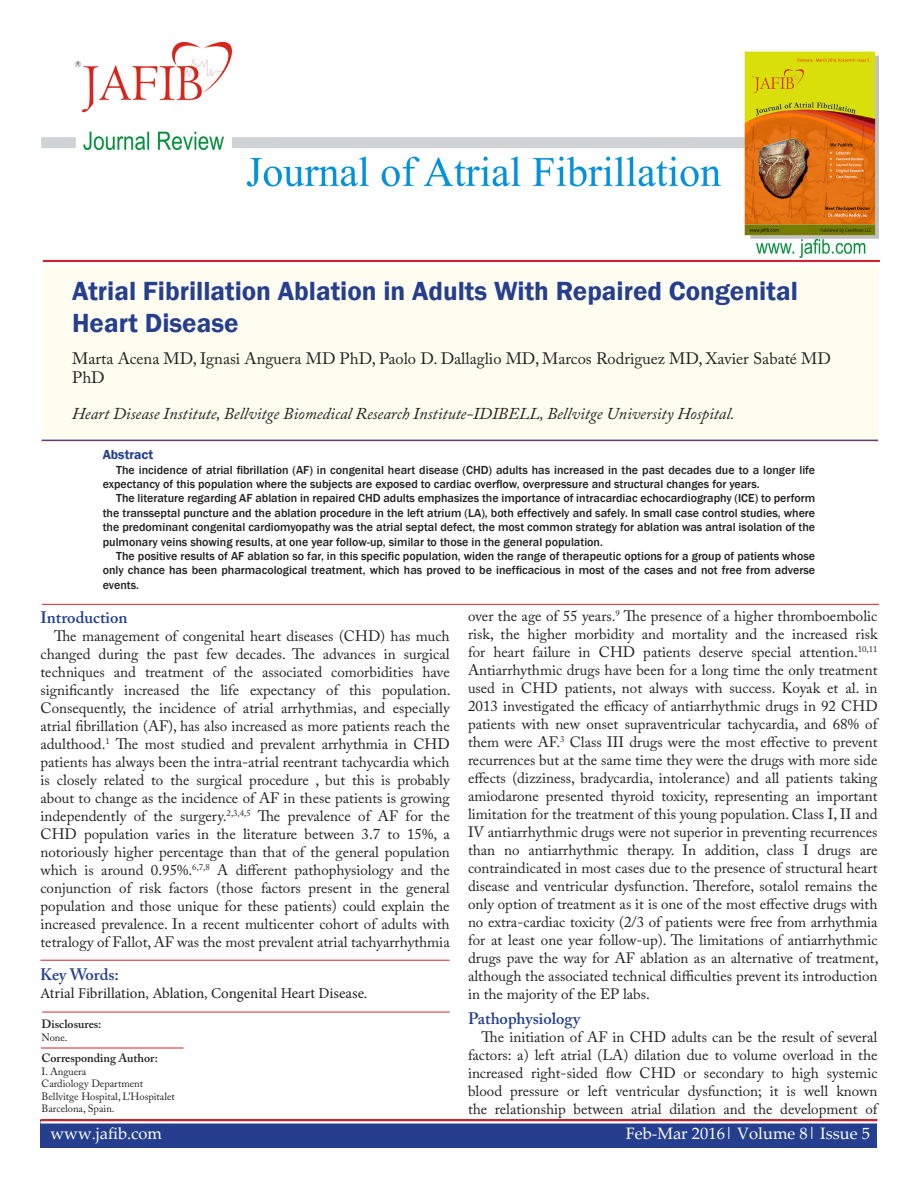
<style>
.page{position:relative;width:918px;height:1188px;background:#fff}
.page>*{position:absolute;margin:0;border:0;box-sizing:border-box;transform-origin:0 0}
._05_Article_Title{font:600 27px/32.4px "Franklin Gothic";color:#253f8e}
._07_Author_Affiliati{font:italic 16.5px "Adobe Caslon Pro";color:#231f20}
._06_Author_block{font:16.5px/19.8px "Adobe Caslon Pro";color:#231f20}
.white_header_for_blu{font:16.5px "Palatino Linotype";color:#fff}
._11_Body_Header{font:600 16.5px "Adobe Caslon Pro";color:#253f8e}
._10_Body_Text{font:600 16.5px "Adobe Caslon Pro";color:#253f8e}
._10_Body_Text-2{font:15px/18px "Adobe Caslon Pro";color:#231f20;text-align:justify}
.t1{font:15px "Minion Pro";color:#231f20}
._08_Abstract_Header{font:600 13.5px "Franklin Gothic";color:#253f8e}
._09_Abstract_Body{font:500 12px/14.4px "Franklin Gothic";color:#231f20;text-align:justify}
._13_small_text_for_h{font:600 12px "Adobe Caslon Pro";color:#231f20}
._14_Small_text_heade{font:600 12px "Adobe Caslon Pro";color:#231f20}
._13_small_text_for_h-2{font:10.5px "Adobe Caslon Pro";color:#231f20}
</style>
<div class="page">
<div style="left:42px;top:267px;width:837px;height:173px;background:#fefdf0"></div>
<hr style="left:42px;top:604px;width:837px;height:1px;background:#d1232a">
<hr style="left:42px;top:440px;width:836px;height:1px;background:#253f8e">
<hr style="left:42px;top:1012px;width:408px;height:1px;background:#d1232a">
<hr style="left:41px;top:1048px;width:143px;height:1px;background:#d1232a">
<hr style="left:40px;top:960px;width:410px;height:1px;background:#d1232a">
<div style="left:40px;top:1120px;width:838px;height:28px;background:#253f8e"></div>
<hr style="left:40px;top:1119px;width:838px;height:2px;background:#d1232a">
<hr style="left:40px;top:1121px;width:838px;height:3px;background:#fff">
<img style="left:42px;top:42px;width:837px;height:215px">
<hr style="left:43px;top:260px;width:837px;height:2px;background:#d1232a">
<p class="_05_Article_Title" style="left:72px;top:275px;width:727px">Atrial Fibrillation Ablation in Adults With Repaired Congenital<br>Heart Disease</p>
<p class="_06_Author_block" style="left:72px;top:348px;width:760px">Marta Acena MD, Ignasi Anguera MD PhD, Paolo D. Dallaglio MD, Marcos Rodriguez MD, Xavier Sabaté MD<br>PhD</p>
<p class="_07_Author_Affiliati" style="left:72px;top:403px;width:664px">Heart Disease Institute, Bellvitge Biomedical Research Institute-IDIBELL, Bellvitge University Hospital.</p>
<p class="_08_Abstract_Header" style="left:103px;top:446px;width:52px">Abstract</p>
<p class="_09_Abstract_Body" style="left:103px;top:462px;width:714px;text-indent:14px">The incidence of atrial fibrillation (AF) in congenital heart disease (CHD) adults has increased in the past decades due to a longer life expectancy of this population where the subjects are exposed to cardiac overflow, overpressure and structural changes for years.</p>
<p class="_09_Abstract_Body" style="left:103px;top:491px;width:714px;text-indent:14px">The literature regarding AF ablation in repaired CHD adults emphasizes the importance of intracardiac echocardiography (ICE) to perform the transseptal puncture and the ablation procedure in the left atrium (LA), both effectively and safely. In small case control studies, where the predominant congenital cardiomyopathy was the atrial septal defect, the most common strategy for ablation was antral isolation of the pulmonary veins showing results, at one year follow-up, similar to those in the general population.</p>
<p class="_09_Abstract_Body" style="left:103px;top:549px;width:714px;text-indent:14px">The positive results of AF ablation so far, in this specific population, widen the range of therapeutic options for a group of patients whose only chance has been pharmacological treatment, which has proved to be inefficacious in most of the cases and not free from adverse events.</p>
<p class="_11_Body_Header" style="left:40px;top:608px;width:89px">Introduction</p>
<p class="_10_Body_Text-2" style="left:40px;top:627px;width:412px;text-indent:14px">The management of congenital heart diseases (CHD) has much changed during the past few decades. The advances in surgical techniques and treatment of the associated comorbidities have significantly increased the life expectancy of this population.<br>Consequently, the incidence of atrial arrhythmias, and especially atrial fibrillation (AF), has also increased as more patients reach the adulthood.<sup>1</sup> The most studied and prevalent arrhythmia in CHD patients has always been the intra-atrial reentrant tachycardia which is closely related to the surgical procedure , but this is probably about to change as the incidence of AF in these patients is growing independently of the surgery.<sup>2,3,4,5</sup> The prevalence of AF for the CHD population varies in the literature between 3.7 to 15%, a notoriously higher percentage than that of the general population which is around 0.95%.<sup>6,7,8</sup> A different pathophysiology and the conjunction of risk factors (those factors present in the general population and those unique for these patients) could explain the increased prevalence. In a recent multicenter cohort of adults with tetralogy of Fallot, AF was the most prevalent atrial tachyarrhythmia</p>
<p class="_11_Body_Header" style="left:40px;top:965px;width:80px">Key Words:</p>
<p class="t1" style="left:40px;top:983px;width:329px">Atrial Fibrillation, Ablation, Congenital Heart Disease.</p>
<p class="_14_Small_text_heade" style="left:42px;top:1017px;width:62px">Disclosures:</p>
<p class="_13_small_text_for_h-2" style="left:42px;top:1031px;width:28px">None.</p>
<p class="_13_small_text_for_h" style="left:42px;top:1051px;width:118px">Corresponding Author:</p>
<p class="_13_small_text_for_h-2" style="left:42px;top:1065px;width:46px">I. Anguera</p>
<p class="_13_small_text_for_h-2" style="left:42px;top:1077px;width:103px">Cardiology Department</p>
<p class="_13_small_text_for_h-2" style="left:42px;top:1090px;width:135px">Bellvitge Hospital, L’Hospitalet</p>
<p class="_13_small_text_for_h-2" style="left:42px;top:1103px;width:75px">Barcelona, Spain.</p>
<p class="_10_Body_Text-2" style="left:468px;top:607px;width:412px">over the age of 55 years.<sup>9</sup> The presence of a higher thromboembolic risk, the higher morbidity and mortality and the increased risk for heart failure in CHD patients deserve special attention.<sup>10,11<br></sup>Antiarrhythmic drugs have been for a long time the only treatment used in CHD patients, not always with success. Koyak et al. in 2013 investigated the efficacy of antiarrhythmic drugs in 92 CHD patients with new onset supraventricular tachycardia, and 68% of them were AF.<sup>3</sup> Class III drugs were the most effective to prevent recurrences but at the same time they were the drugs with more side effects (dizziness, bradycardia, intolerance) and all patients taking amiodarone presented thyroid toxicity, representing an important limitation for the treatment of this young population. Class I, II and IV antiarrhythmic drugs were not superior in preventing recurrences than no antiarrhythmic therapy. In addition, class I drugs are contraindicated in most cases due to the presence of structural heart disease and ventricular dysfunction. Therefore, sotalol remains the only option of treatment as it is one of the most effective drugs with no extra-cardiac toxicity (2/3 of patients were free from arrhythmia for at least one year follow-up). The limitations of antiarrhythmic drugs pave the way for AF ablation as an alternative of treatment, although the associated technical difficulties prevent its introduction in the majority of the EP labs.</p>
<p class="_10_Body_Text" style="left:468px;top:1008px;width:114px">Pathophysiology</p>
<p class="_10_Body_Text-2" style="left:468px;top:1027px;width:411px;text-indent:14px">The initiation of AF in CHD adults can be the result of several factors: a) left atrial (LA) dilation due to volume overload in the increased right-sided flow CHD or secondary to high systemic blood pressure or left ventricular dysfunction; it is well known the relationship between atrial dilation and the development of</p>
<p class="white_header_for_blu" style="left:51px;top:1122px;width:113px">www.jafib.com</p>
<p class="white_header_for_blu" style="left:626px;top:1122px;width:246px">Feb-Mar 2016| Volume 8| Issue 5</p>
</div>
